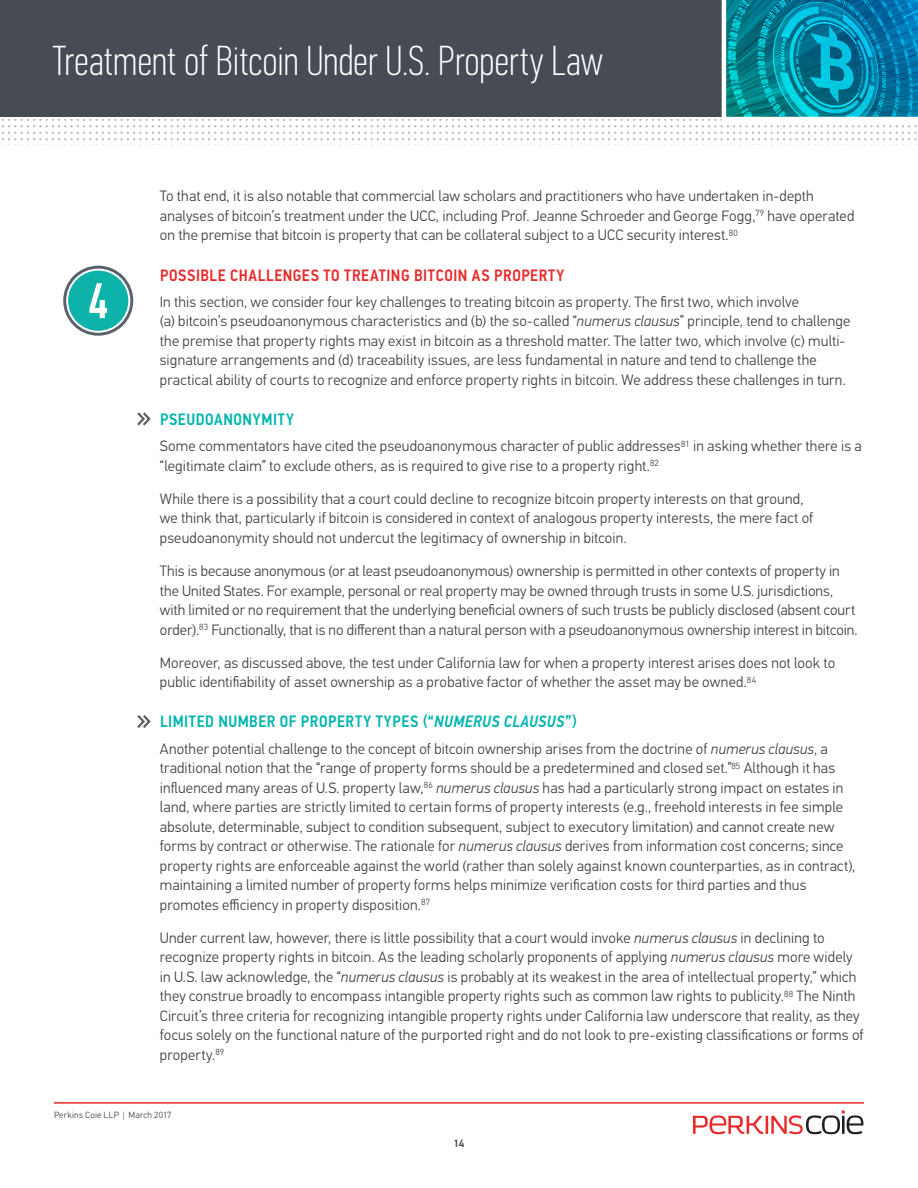
<style>
.page{position:relative;width:918px;height:1188px;background:#fff}
.page>*{position:absolute;margin:0;border:0;box-sizing:border-box;transform-origin:0 0}
.t1{font:100 42px "PF Din Text Comp Pro";letter-spacing:.005em;color:#fff}
.Sub_head_2-_teal{font:500 16.5px "PF Din Text Cond Pro";letter-spacing:.035em;color:#00b5ae}
.Sub_head_1_-_red{font:500 16.5px "PF Din Text Cond Pro";letter-spacing:.04em;color:#e9292a}
.Body_Text{font:300 15px/19.5px "PF Din Text Pro";letter-spacing:.01em;color:#3e3e3f}
.t2{font:500 10.5px "PF Din Text Pro";color:#3e3e3f}
.t3{font:300 9px "PF Din Text Pro";letter-spacing:.025em;color:#3e3e3f}
.s1{font-style:italic}
</style>
<div class="page">
<div style="left:0;top:0;width:918px;height:117px;background:#464b54"></div>
<svg style="left:1px;top:120px;width:916px;height:25px"></svg>
<svg style="left:719px;top:0;width:199px;height:124px;background:#1690ab"></svg>
<hr style="left:54px;top:1102px;width:810px;height:2px;background:#e72621">
<svg style="left:693px;top:1110px;width:170px;height:24px"></svg>
<svg style="left:63px;top:266px;width:70px;height:70px"></svg>
<svg style="left:137px;top:412px;width:14px;height:14px"></svg>
<svg style="left:137px;top:715px;width:14px;height:13px"></svg>
<h1 class="t1" style="left:53px;top:37px;width:552px">Treatment of Bitcoin Under U.S. Property Law</h1>
<p class="Body_Text" style="left:160px;top:187px;width:696px">To that end, it is also notable that commercial law scholars and practitioners who have undertaken in-depth analyses of bitcoin’s treatment under the UCC, including Prof. Jeanne Schroeder and George Fogg,<sup>79</sup> have operated on the premise that bitcoin is property that can be collateral subject to a UCC security interest.<sup>80</sup></p>
<p class="Sub_head_1_-_red" style="left:160px;top:265px;width:406px">POSSIBLE CHALLENGES TO TREATING BITCOIN AS PROPERTY</p>
<p class="Body_Text" style="left:160px;top:292px;width:692px">In this section, we consider four key challenges to treating bitcoin as property. The first two, which involve<br>(a) bitcoin’s pseudoanonymous characteristics and (b) the so-called “<span class="s1">numerus clausus</span>” principle, tend to challenge the premise that property rights may exist in bitcoin as a threshold matter. The latter two, which involve (c) multi&shy;signature arrangements and (d) traceability issues, are less fundamental in nature and tend to challenge the practical ability of courts to recognize and enforce property rights in bitcoin. We address these challenges in turn.</p>
<p class="Sub_head_2-_teal" style="left:160px;top:409px;width:135px">PSEUDOANONYMITY</p>
<p class="Body_Text" style="left:160px;top:436px;width:703px">Some commentators have cited the pseudoanonymous character of public addresses<sup>81</sup> in asking whether there is a “legitimate claim” to exclude others, as is required to give rise to a property right.<sup>82</sup></p>
<p class="Body_Text" style="left:160px;top:489px;width:655px">While there is a possibility that a court could decline to recognize bitcoin property interests on that ground, we think that, particularly if bitcoin is considered in context of analogous property interests, the mere fact of pseudoanonymity should not undercut the legitimacy of ownership in bitcoin.</p>
<p class="Body_Text" style="left:160px;top:561px;width:699px">This is because anonymous (or at least pseudoanonymous) ownership is permitted in other contexts of property in the United States. For example, personal or real property may be owned through trusts in some U.S. jurisdictions, with limited or no requirement that the underlying beneficial owners of such trusts be publicly disclosed (absent court order).<sup>83</sup> Functionally, that is no different than a natural person with a pseudoanonymous ownership interest in bitcoin.</p>
<p class="Body_Text" style="left:160px;top:653px;width:677px">Moreover, as discussed above, the test under California law for when a property interest arises does not look to public identifiability of asset ownership as a probative factor of whether the asset may be owned.<sup>84</sup></p>
<p class="Sub_head_2-_teal" style="left:160px;top:712px;width:418px">LIMITED NUMBER OF PROPERTY TYPES (“<span class="s1">NUMERUS CLAUSUS</span>”)</p>
<p class="Body_Text" style="left:160px;top:739px;width:697px">Another potential challenge to the concept of bitcoin ownership arises from the doctrine of <span class="s1">numerus clausus</span>, a traditional notion that the “range of property forms should be a predetermined and closed set.”<sup>85</sup> Although it has influenced many areas of U.S. property law,<sup>86</sup> <span class="s1">numerus clausus</span> has had a particularly strong impact on estates in land, where parties are strictly limited to certain forms of property interests (e.g., freehold interests in fee simple absolute, determinable, subject to condition subsequent, subject to executory limitation) and cannot create new forms by contract or otherwise. The rationale for <span class="s1">numerus clausus</span> derives from information cost concerns; since property rights are enforceable against the world (rather than solely against known counterparties, as in contract), maintaining a limited number of property forms helps minimize verification costs for third parties and thus promotes efficiency in property disposition.<sup>87</sup></p>
<p class="Body_Text" style="left:160px;top:928px;width:705px">Under current law, however, there is little possibility that a court would invoke <span class="s1">numerus clausus</span> in declining to recognize property rights in bitcoin. As the leading scholarly proponents of applying <span class="s1">numerus clausus</span> more widely in U.S. law acknowledge, the “<span class="s1">numerus clausus</span> is probably at its weakest in the area of intellectual property,” which they construe broadly to encompass intangible property rights such as common law rights to publicity.<sup>88</sup> The Ninth Circuit’s three criteria for recognizing intangible property rights under California law underscore that reality, as they focus solely on the functional nature of the purported right and do not look to pre-existing classifications or forms of property.<sup>89</sup></p>
<p class="t3" style="left:54px;top:1110px;width:119px">Perkins Coie LLP | March 2017</p>
<p class="t2" style="left:454px;top:1137px;width:12px">14</p>
</div>
